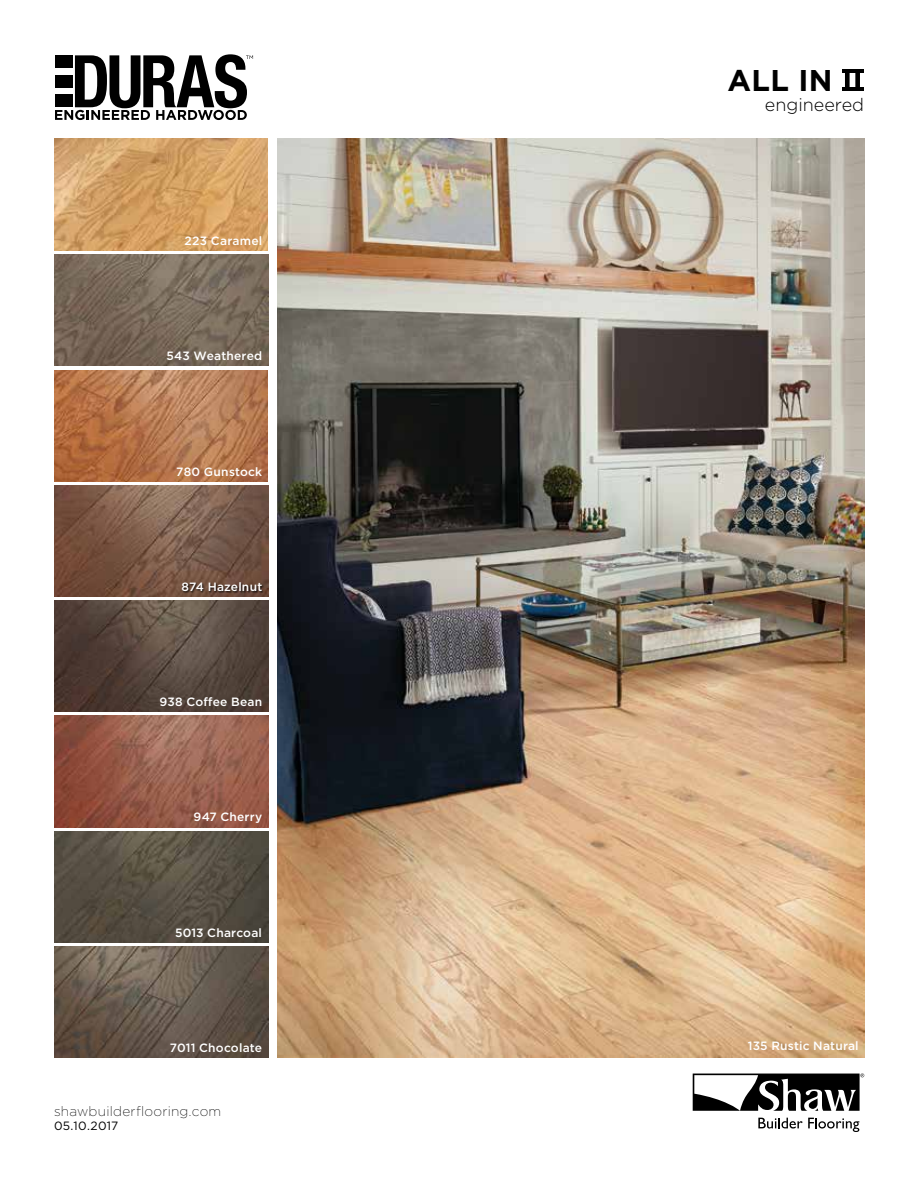
<style>
.page{position:relative;width:918px;height:1188px;background:#fff}
.page>*{position:absolute;margin:0;border:0;box-sizing:border-box;transform-origin:0 0}
.t1{font:700 30px "Gotham";color:#000}
.t2{font:300 18px "Gotham";color:#000}
.t3{font:200 13.65px "Gotham";letter-spacing:.02em;color:#000}
.t4{font:500 12px "Gotham";letter-spacing:.015em;color:#fff}
.t5{font:12px "Gotham";letter-spacing:.015em;color:#000}
</style>
<div class="page">
<svg style="left:758px;top:1118px;width:101px;height:14px"></svg>
<svg style="left:693px;top:1073px;width:171px;height:38px"></svg>
<svg style="left:55px;top:54px;width:198px;height:66px"></svg>
<svg style="left:845px;top:73px;width:15px;height:15px"></svg>
<hr style="left:842px;top:88px;width:21px;height:3px;background:#000">
<hr style="left:842px;top:70px;width:21px;height:3px;background:#000">
<img style="left:278px;top:139px;width:586px;height:919px">
<img style="left:54px;top:716px;width:214px;height:111px">
<img style="left:54px;top:485px;width:214px;height:112px">
<img style="left:54px;top:254px;width:214px;height:112px">
<img style="left:54px;top:601px;width:214px;height:111px">
<img style="left:54px;top:947px;width:214px;height:111px">
<img style="left:54px;top:831px;width:214px;height:112px">
<img style="left:54px;top:370px;width:214px;height:111px">
<img style="left:54px;top:139px;width:214px;height:111px">
<div style="left:182px;top:582px;width:82px;height:12px;background:#000;opacity:.75"></div>
<p class="t4" style="left:185px;top:233px;width:79px">223 Caramel</p>
<p class="t4" style="left:166px;top:347px;width:97px">543 Weathered</p>
<p class="t4" style="left:176px;top:464px;width:88px">780 Gunstock</p>
<p class="t4" style="left:182px;top:579px;width:82px">874 Hazelnut</p>
<p class="t4" style="left:160px;top:694px;width:104px">938 Coffee Bean</p>
<p class="t4" style="left:194px;top:809px;width:70px">947 Cherry</p>
<p class="t4" style="left:175px;top:924px;width:89px">5013 Charcoal</p>
<p class="t4" style="left:170px;top:1040px;width:94px">7011 Chocolate</p>
<p class="t3" style="left:54px;top:1102px;width:169px">shawbuilderflooring.com</p>
<p class="t5" style="left:54px;top:1118px;width:66px">05.10.2017</p>
<h1 class="t1" style="left:727px;top:60px;width:107px">ALL IN</h1>
<h2 class="t2" style="left:765px;top:94px;width:101px">engineered</h2>
<p class="t4" style="left:748px;top:1038px;width:112px">135 Rustic Natural</p>
</div>
